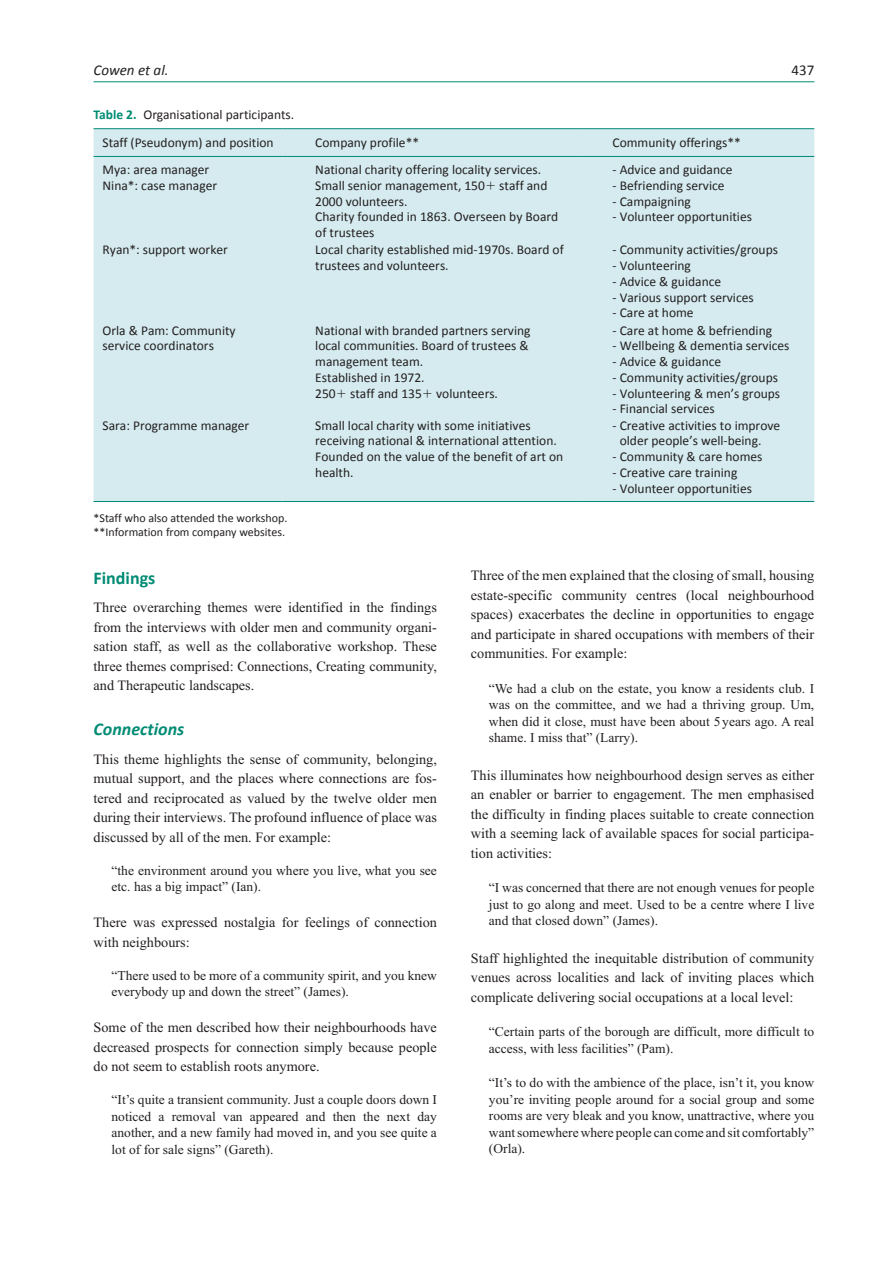
<style>
.page{position:relative;width:893px;height:1263px;background:#fff}
.page>*{position:absolute;margin:0;border:0;box-sizing:border-box;transform-origin:0 0}
.t1{font:italic 700 18px "Calibri";color:#008b74}
.t2{font:700 18px "Calibri";color:#008b74}
.t3{font:italic 15px "Calibri";color:#231f20}
.t4{font:15px "Calibri";color:#231f20}
.t5{font:14.25px/19.5px "Times New Roman";color:#231f20;text-align:justify}
.t6{font:13.5px/15.8px "Calibri";color:#231f20}
.t7{font:13.5px/16.5px "Times New Roman";color:#231f20;text-align:justify}
.t8{font:12px/14.2px "Calibri";color:#231f20}
.s1{font-weight:700;color:#008b74}
</style>
<div class="page">
<hr style="left:94px;top:81px;width:720px;height:1px;background:#008b74">
<div style="left:94px;top:129px;width:720px;height:372px;background:#d5ebef"></div>
<hr style="left:94px;top:128px;width:189px;height:1px;background:#008b74">
<hr style="left:94px;top:156px;width:189px;height:1px;background:#008b74">
<hr style="left:283px;top:128px;width:297px;height:1px;background:#008b74">
<hr style="left:283px;top:156px;width:297px;height:1px;background:#008b74">
<hr style="left:580px;top:128px;width:234px;height:1px;background:#008b74">
<hr style="left:580px;top:156px;width:234px;height:1px;background:#008b74">
<hr style="left:94px;top:501px;width:189px;height:1px;background:#008b74">
<hr style="left:283px;top:501px;width:297px;height:1px;background:#008b74">
<hr style="left:580px;top:501px;width:234px;height:1px;background:#008b74">
<svg style="left:487px;top:181px;width:8px;height:8px"></svg>
<svg style="left:337px;top:389px;width:8px;height:8px"></svg>
<svg style="left:424px;top:389px;width:7px;height:8px"></svg>
<p class="t3" style="left:94px;top:60px;width:77px">Cowen et al.</p>
<p class="t4" style="left:791px;top:61px;width:24px">437</p>
<p class="t6" style="left:103px;top:100px;width:193px;line-height:29px;text-indent:-9px"><span class="s1">Table 2.</span> Organisational participants.<br>Staff (Pseudonym) and position</p>
<p class="t6" style="left:315px;top:135px;width:105px">Company profile**</p>
<p class="t6" style="left:613px;top:135px;width:130px">Community offerings**</p>
<p class="t6" style="left:103px;top:162px;width:116px">Mya: area manager<br>Nina*: case manager</p>
<p class="t6" style="left:315px;top:162px;width:244px">National charity offering locality services.<br>Small senior management, 150 staff and<br>2000 volunteers.<br>Charity founded in 1863. Overseen by Board of trustees</p>
<p class="t6" style="left:613px;top:162px;width:122px">- Advice and guidance</p>
<p class="t6" style="left:613px;top:178px;width:113px">- Befriending service</p>
<p class="t6" style="left:613px;top:193px;width:80px">- Campaigning</p>
<p class="t6" style="left:613px;top:209px;width:141px">- Volunteer opportunities</p>
<p class="t6" style="left:103px;top:242px;width:127px">Ryan*: support worker</p>
<p class="t6" style="left:315px;top:242px;width:250px">Local charity established mid-1970s. Board of trustees and volunteers.</p>
<p class="t6" style="left:613px;top:242px;width:167px">- Community activities/groups</p>
<p class="t6" style="left:613px;top:258px;width:80px">- Volunteering</p>
<p class="t6" style="left:613px;top:274px;width:110px">- Advice &amp; guidance</p>
<p class="t6" style="left:613px;top:289px;width:143px">- Various support services</p>
<p class="t6" style="left:613px;top:305px;width:83px">- Care at home</p>
<p class="t6" style="left:103px;top:322px;width:135px">Orla &amp; Pam: Community service coordinators</p>
<p class="t6" style="left:315px;top:322px;width:217px">National with branded partners serving local communities. Board of trustees &amp; management team.<br>Established in 1972.<br>250 staff and 135 volunteers.</p>
<p class="t6" style="left:613px;top:322px;width:161px">- Care at home &amp; befriending</p>
<p class="t6" style="left:613px;top:338px;width:178px">- Wellbeing &amp; dementia services</p>
<p class="t6" style="left:613px;top:354px;width:110px">- Advice &amp; guidance</p>
<p class="t6" style="left:613px;top:370px;width:167px">- Community activities/groups</p>
<p class="t6" style="left:613px;top:385px;width:169px">- Volunteering &amp; men’s groups</p>
<p class="t6" style="left:613px;top:401px;width:104px">- Financial services</p>
<p class="t6" style="left:103px;top:417px;width:148px">Sara: Programme manager</p>
<p class="t6" style="left:315px;top:417px;width:249px">Small local charity with some initiatives receiving national &amp; international attention.<br>Founded on the value of the benefit of art on health.</p>
<p class="t6" style="left:620px;top:417px;width:162px;text-indent:-7px">- Creative activities to improve older people’s well-being.</p>
<p class="t6" style="left:613px;top:449px;width:151px">- Community &amp; care homes</p>
<p class="t6" style="left:613px;top:464px;width:126px">- Creative care training</p>
<p class="t6" style="left:613px;top:480px;width:141px">- Volunteer opportunities</p>
<p class="t8" style="left:94px;top:511px;width:196px">*Staff who also attended the workshop. **Information from company websites.</p>
<p class="t2" style="left:94px;top:566px;width:63px">Findings</p>
<p class="t5" style="left:94px;top:598px;width:345px">Three overarching themes were identified in the findings from the interviews with older men and community organi&shy;sation staff, as well as the collaborative workshop. These three themes comprised: Connections, Creating community, and Therapeutic landscapes.</p>
<p class="t1" style="left:94px;top:718px;width:92px">Connections</p>
<p class="t5" style="left:94px;top:749px;width:345px">This theme highlights the sense of community, belonging, mutual support, and the places where connections are fos&shy;tered and reciprocated as valued by the twelve older men during their interviews. The profound influence of place was discussed by all of the men. For example:</p>
<p class="t7" style="left:112px;top:862px;width:327px">“the environment around you where you live, what you see etc. has a big impact” (Ian).</p>
<p class="t5" style="left:94px;top:913px;width:345px">There was expressed nostalgia for feelings of connection with neighbours:</p>
<p class="t7" style="left:112px;top:967px;width:327px">“There used to be more of a community spirit, and you knew everybody up and down the street” (James).</p>
<p class="t5" style="left:94px;top:1018px;width:345px">Some of the men described how their neighbourhoods have decreased prospects for connection simply because people do not seem to establish roots anymore.</p>
<p class="t7" style="left:112px;top:1092px;width:327px">“It’s quite a transient community. Just a couple doors down I noticed a removal van appeared and then the next day another, and a new family had moved in, and you see quite a lot of for sale signs” (Gareth).</p>
<p class="t5" style="left:471px;top:566px;width:345px">Three of the men explained that the closing of small, housing estate-specific community centres (local neighbourhood spaces) exacerbates the decline in opportunities to engage and participate in shared occupations with members of their communities. For example:</p>
<p class="t7" style="left:489px;top:680px;width:327px">“We had a club on the estate, you know a residents club. I was on the committee, and we had a thriving group. Um, when did it close, must have been about 5 years ago. A real shame. I miss that” (Larry).</p>
<p class="t5" style="left:471px;top:765px;width:345px">This illuminates how neighbourhood design serves as either an enabler or barrier to engagement. The men emphasised the difficulty in finding places suitable to create connection with a seeming lack of available spaces for social participa&shy;tion activities:</p>
<p class="t7" style="left:489px;top:879px;width:327px">“I was concerned that there are not enough venues for people just to go along and meet. Used to be a centre where I live and that closed down” (James).</p>
<p class="t5" style="left:471px;top:948px;width:345px">Staff highlighted the inequitable distribution of community venues across localities and lack of inviting places which complicate delivering social occupations at a local level:</p>
<p class="t7" style="left:489px;top:1023px;width:327px">“Certain parts of the borough are difficult, more difficult to access, with less facilities” (Pam).</p>
<p class="t7" style="left:489px;top:1074px;width:327px">“It’s to do with the ambience of the place, isn’t it, you know you’re inviting people around for a social group and some rooms are very bleak and you know, unattractive, where you want somewhere where people can come and sit comfortably” (Orla).</p>
</div>
